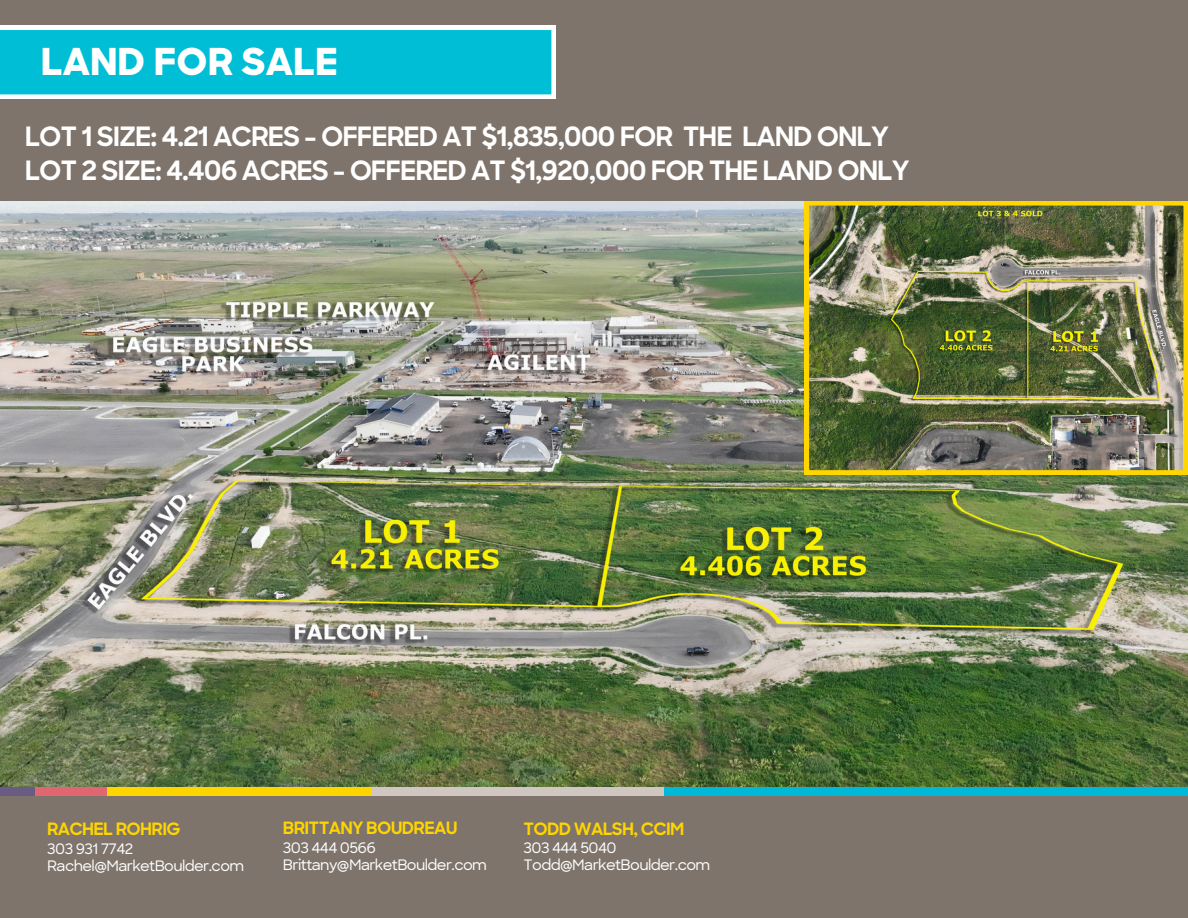
<style>
.page{position:relative;width:1188px;height:918px;background:#7e746c}
.page>*{position:absolute;margin:0;border:0;box-sizing:border-box;transform-origin:0 0}
.t1{font:800 37.8px "Sharp Sans";color:#fff}
.t2{font:700 26.7px "Sharp Sans";letter-spacing:-.04em;color:#fff}
.t3{font:700 17.1px "Sharp Sans";letter-spacing:-.04em;color:#ffd500}
.t4{font:700 16.95px "Sharp Sans";letter-spacing:-.04em;color:#ffd500}
.t5{font:500 14.7px "Sharp Sans";letter-spacing:-.04em;color:#fff}
</style>
<div class="page">
<svg style="left:0;top:26px;width:556px;height:73px;background:#1fc6da"></svg>
<div style="left:664px;top:777px;width:524px;height:19px;background:#00b8d7"></div>
<div style="left:370px;top:777px;width:294px;height:19px;background:#d0c7c2"></div>
<div style="left:107px;top:777px;width:263px;height:19px;background:#ffd500"></div>
<div style="left:35px;top:777px;width:72px;height:19px;background:#e06670"></div>
<div style="left:0;top:777px;width:35px;height:19px;background:#695c84"></div>
<img style="left:0;top:201px;width:1188px;height:585px">
<img style="left:805px;top:201px;width:383px;height:273px">
<h1 class="t1" style="left:41px;top:37px;width:299px">LAND FOR SALE</h1>
<p class="t2" style="left:25px;top:126px;width:866px">LOT 1 SIZE: 4.21 ACRES - OFFERED AT $1,835,000 FOR THE LAND ONLY</p>
<h3 class="t2" style="left:25px;top:160px;width:887px">LOT 2 SIZE: 4.406 ACRES - OFFERED AT $1,920,000 FOR THE LAND ONLY</h3>
<p class="t3" style="left:47px;top:822px;width:135px">RACHEL ROHRIG</p>
<h3 class="t5" style="left:47px;top:839px;width:88px">303 931 7742</h3>
<p class="t5" style="left:47px;top:856px;width:199px">Rachel@MarketBoulder.com</p>
<p class="t4" style="left:283px;top:822px;width:176px">BRITTANY BOUDREAU</p>
<p class="t5" style="left:283px;top:839px;width:94px">303 444 0566</p>
<h3 class="t5" style="left:283px;top:855px;width:206px">Brittany@MarketBoulder.com</h3>
<h2 class="t4" style="left:524px;top:822px;width:162px">TODD WALSH, CCIM</h2>
<h2 class="t5" style="left:524px;top:839px;width:95px">303 444 5040</h2>
<p class="t5" style="left:524px;top:855px;width:188px">Todd@MarketBoulder.com</p>
</div>
